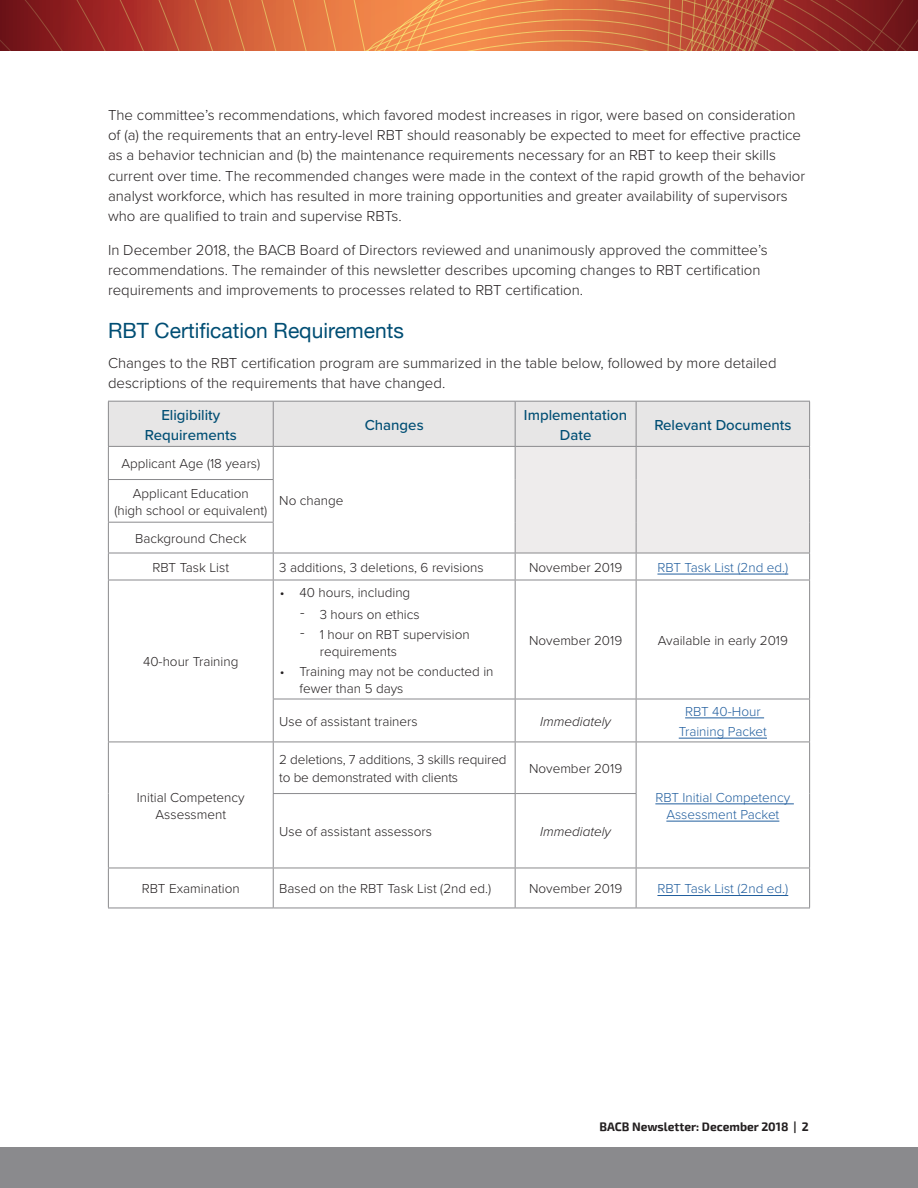
<style>
.page{position:relative;width:918px;height:1188px;background:#fff}
.page>*{position:absolute;margin:0;border:0;box-sizing:border-box;transform-origin:0 0}
.Section_Header{font:21px "Helvetica Neue";color:#004e74}
.Body_Text{font:300 15px/20.2px "Proxima Nova";color:#231f20}
.Body_Text-2{font:500 15px/20.2px "Proxima Nova";color:#004e74;text-align:center}
.Body_Text-3{font:300 13.5px/17.2px "Proxima Nova";color:#231f20}
.Body_Text-4{font:300 13.5px/20.2px "Proxima Nova";color:#215e9e;text-align:center}
.Body_Text-5{font:italic 300 13.5px "Proxima Nova";color:#231f20}
.t1{font:700 12px "Exo 2";color:#231f20}
</style>
<div class="page">
<div style="left:0;top:1148px;width:918px;height:40px;background:#8a8a8d"></div>
<svg style="left:0;top:0;width:918px;height:51px;background:#c05737"></svg>
<svg style="left:108px;top:401px;width:702px;height:179px"></svg>
<hr style="left:108px;top:580px;width:165px;height:1px;background:#8a8a8d">
<hr style="left:108px;top:580px;width:1px;height:119px;background:#8a8a8d">
<hr style="left:273px;top:580px;width:242px;height:1px;background:#8a8a8d">
<hr style="left:273px;top:580px;width:1px;height:119px;background:#8a8a8d">
<hr style="left:515px;top:580px;width:121px;height:1px;background:#8a8a8d">
<hr style="left:515px;top:580px;width:1px;height:119px;background:#8a8a8d">
<hr style="left:636px;top:580px;width:174px;height:1px;background:#8a8a8d">
<hr style="left:636px;top:580px;width:1px;height:119px;background:#8a8a8d">
<hr style="left:809px;top:580px;width:1px;height:119px;background:#8a8a8d">
<hr style="left:108px;top:699px;width:1px;height:43px;background:#8a8a8d">
<hr style="left:273px;top:699px;width:242px;height:1px;background:#8a8a8d">
<hr style="left:273px;top:699px;width:1px;height:43px;background:#8a8a8d">
<hr style="left:515px;top:699px;width:121px;height:1px;background:#8a8a8d">
<hr style="left:515px;top:699px;width:1px;height:43px;background:#8a8a8d">
<hr style="left:636px;top:699px;width:174px;height:1px;background:#8a8a8d">
<hr style="left:636px;top:699px;width:1px;height:43px;background:#8a8a8d">
<hr style="left:809px;top:699px;width:1px;height:43px;background:#8a8a8d">
<hr style="left:108px;top:742px;width:165px;height:1px;background:#8a8a8d">
<hr style="left:108px;top:742px;width:1px;height:52px;background:#8a8a8d">
<hr style="left:273px;top:742px;width:242px;height:1px;background:#8a8a8d">
<hr style="left:273px;top:742px;width:1px;height:51px;background:#8a8a8d">
<hr style="left:515px;top:742px;width:121px;height:1px;background:#8a8a8d">
<hr style="left:515px;top:742px;width:1px;height:51px;background:#8a8a8d">
<hr style="left:636px;top:742px;width:174px;height:1px;background:#8a8a8d">
<hr style="left:636px;top:742px;width:1px;height:51px;background:#8a8a8d">
<hr style="left:809px;top:742px;width:1px;height:52px;background:#8a8a8d">
<hr style="left:108px;top:794px;width:1px;height:74px;background:#8a8a8d">
<hr style="left:273px;top:793px;width:242px;height:1px;background:#8a8a8d">
<hr style="left:273px;top:794px;width:1px;height:74px;background:#8a8a8d">
<hr style="left:515px;top:793px;width:121px;height:1px;background:#8a8a8d">
<hr style="left:515px;top:794px;width:1px;height:74px;background:#8a8a8d">
<hr style="left:636px;top:794px;width:1px;height:74px;background:#8a8a8d">
<hr style="left:809px;top:794px;width:1px;height:74px;background:#8a8a8d">
<hr style="left:108px;top:868px;width:165px;height:1px;background:#8a8a8d">
<hr style="left:108px;top:868px;width:1px;height:40px;background:#8a8a8d">
<hr style="left:273px;top:868px;width:242px;height:1px;background:#8a8a8d">
<hr style="left:273px;top:868px;width:1px;height:40px;background:#8a8a8d">
<hr style="left:515px;top:868px;width:121px;height:1px;background:#8a8a8d">
<hr style="left:515px;top:868px;width:1px;height:40px;background:#8a8a8d">
<hr style="left:636px;top:868px;width:174px;height:1px;background:#8a8a8d">
<hr style="left:636px;top:868px;width:1px;height:40px;background:#8a8a8d">
<hr style="left:809px;top:868px;width:1px;height:40px;background:#8a8a8d">
<hr style="left:108px;top:908px;width:165px;height:1px;background:#8a8a8d">
<hr style="left:273px;top:908px;width:242px;height:1px;background:#8a8a8d">
<hr style="left:515px;top:908px;width:121px;height:1px;background:#8a8a8d">
<hr style="left:636px;top:908px;width:174px;height:1px;background:#8a8a8d">
<hr style="left:657px;top:574px;width:131px;height:1px;background:#215e9e">
<hr style="left:685px;top:718px;width:79px;height:1px;background:#215e9e">
<hr style="left:679px;top:738px;width:88px;height:1px;background:#215e9e">
<hr style="left:655px;top:804px;width:139px;height:1px;background:#215e9e">
<hr style="left:666px;top:821px;width:113px;height:1px;background:#215e9e">
<hr style="left:657px;top:895px;width:131px;height:1px;background:#215e9e">
<p class="Body_Text" style="left:108px;top:104px;width:699px">The committee’s recommendations, which favored modest increases in rigor, were based on consideration of (a) the requirements that an entry-level RBT should reasonably be expected to meet for effective practice as a behavior technician and (b) the maintenance requirements necessary for an RBT to keep their skills current over time. The recommended changes were made in the context of the rapid growth of the behavior analyst workforce, which has resulted in more training opportunities and greater availability of supervisors who are qualified to train and supervise RBTs.</p>
<p class="Body_Text" style="left:108px;top:239px;width:661px">In December 2018, the BACB Board of Directors reviewed and unanimously approved the committee’s recommendations. The remainder of this newsletter describes upcoming changes to RBT certification requirements and improvements to processes related to RBT certification.</p>
<p class="Section_Header" style="left:108px;top:315px;width:297px">RBT Certification Requirements</p>
<p class="Body_Text" style="left:108px;top:352px;width:670px">Changes to the RBT certification program are summarized in the table below, followed by more detailed descriptions of the requirements that have changed.</p>
<p class="Body_Text-2" style="left:145px;top:404px;width:93px">Eligibility<br>Requirements</p>
<p class="Body_Text-2" style="left:365px;top:414px;width:61px">Changes</p>
<p class="Body_Text-2" style="left:524px;top:404px;width:105px">Implementation<br>Date</p>
<p class="Body_Text-2" style="left:654px;top:414px;width:139px">Relevant Documents</p>
<p class="Body_Text-3" style="left:121px;top:454px;width:140px">Applicant Age (18 years)</p>
<p class="Body_Text-3" style="left:279px;top:491px;width:66px">No change</p>
<p class="Body_Text-3" style="left:114px;top:484px;width:154px;text-align:center">Applicant Education<br>(high school or equivalent)</p>
<p class="Body_Text-3" style="left:135px;top:529px;width:113px">Background Check</p>
<p class="Body_Text-3" style="left:153px;top:558px;width:78px">RBT Task List</p>
<p class="Body_Text-3" style="left:279px;top:558px;width:206px">3 additions, 3 deletions, 6 revisions</p>
<p class="Body_Text-3" style="left:529px;top:558px;width:95px">November 2019</p>
<p class="Body_Text-4" style="left:657px;top:556px;width:132px">RBT Task List (2nd ed.)</p>
<p class="Body_Text-3" style="left:143px;top:652px;width:97px">40-hour Training</p>
<p class="Body_Text-3" style="left:137px;top:788px;width:109px;text-align:center">Initial Competency<br>Assessment</p>
<p class="Body_Text-3" style="left:280px;top:583px;width:132px">• 40 hours, including</p>
<p class="Body_Text-3" style="left:300px;top:605px;width:121px"><sup>-</sup> 3 hours on ethics</p>
<p class="Body_Text-3" style="left:320px;top:625px;width:151px;text-indent:-20px"><sup>-</sup> 1 hour on RBT supervision requirements</p>
<p class="Body_Text-3" style="left:299px;top:662px;width:196px;text-indent:-20px">• Training may not be conducted in fewer than 5 days</p>
<p class="Body_Text-3" style="left:529px;top:631px;width:95px">November 2019</p>
<p class="Body_Text-3" style="left:658px;top:631px;width:132px">Available in early 2019</p>
<p class="Body_Text-3" style="left:279px;top:712px;width:140px">Use of assistant trainers</p>
<p class="Body_Text-5" style="left:540px;top:711px;width:73px">Immediately</p>
<p class="Body_Text-4" style="left:679px;top:700px;width:90px">RBT 40-Hour<br>Training Packet</p>
<p class="Body_Text-3" style="left:279px;top:751px;width:229px">2 deletions, 7 additions, 3 skills required to be demonstrated with clients</p>
<p class="Body_Text-3" style="left:529px;top:759px;width:95px">November 2019</p>
<p class="Body_Text-3" style="left:279px;top:822px;width:154px">Use of assistant assessors</p>
<p class="Body_Text-5" style="left:540px;top:822px;width:73px">Immediately</p>
<p class="Body_Text-4" style="left:655px;top:788px;width:136px;line-height:17.2px">RBT Initial Competency<br>Assessment Packet</p>
<p class="Body_Text-3" style="left:142px;top:879px;width:99px">RBT Examination</p>
<p class="Body_Text-3" style="left:279px;top:879px;width:213px">Based on the RBT Task List (2nd ed.)</p>
<p class="Body_Text-3" style="left:529px;top:879px;width:95px">November 2019</p>
<p class="Body_Text-4" style="left:657px;top:878px;width:132px">RBT Task List (2nd ed.)</p>
<p class="t1" style="left:599px;top:1119px;width:211px">BACB Newsletter: December 2018 | 2</p>
</div>
